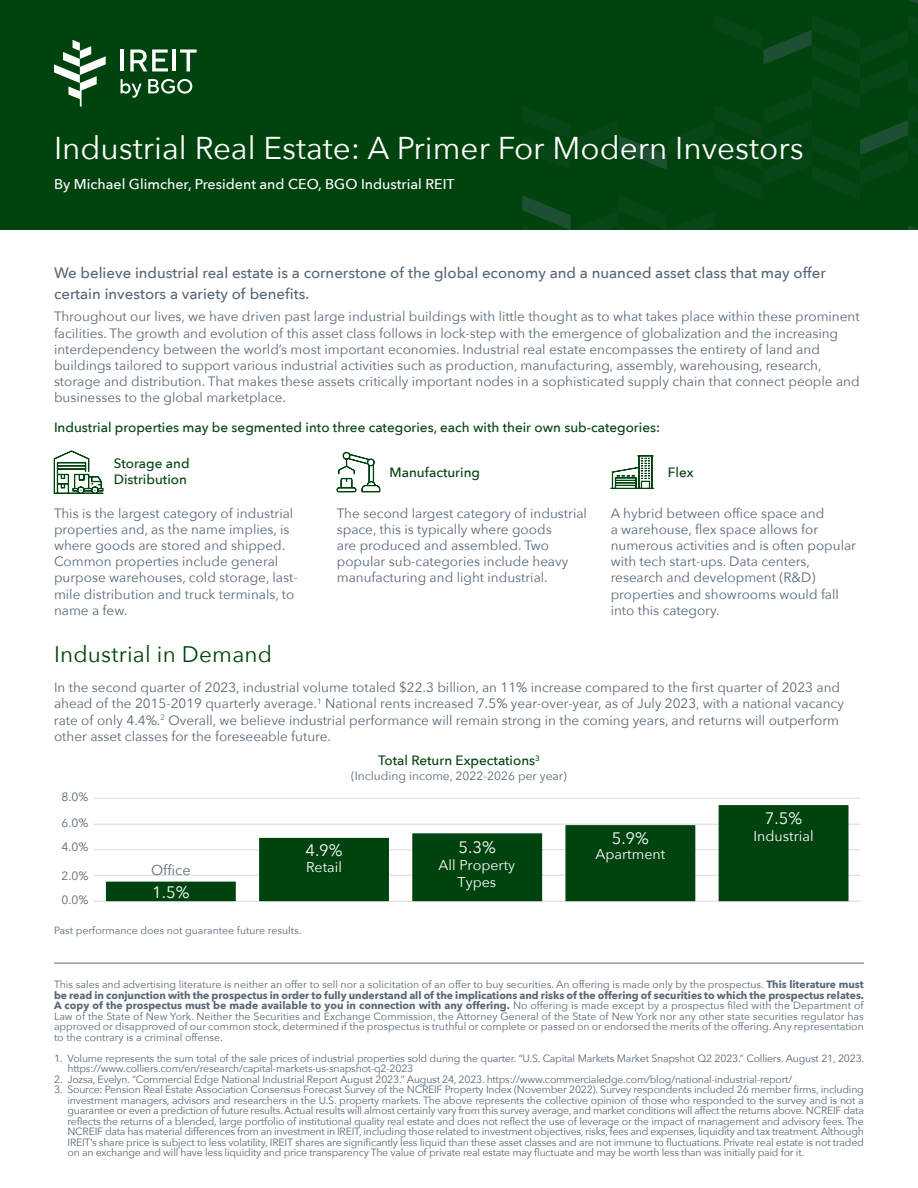
<style>
.page{position:relative;width:918px;height:1188px;background:#fff}
.page>*{position:absolute;margin:0;border:0;box-sizing:border-box;transform-origin:0 0}
.t1{font:31.5px "Avenir Next";color:#fff}
.t2{font:22.5px "Avenir Next";letter-spacing:.01em;color:#00430e}
.t3{font:16.5px "Avenir Next";color:#fff}
.t4{font:500 15px/21px "Avenir Next";color:#586877}
.t5{font:500 14.25px "Avenir Next";color:#fff}
.t6{font:14.25px/17.1px "Avenir Next";color:#fff;text-align:center}
.t7{font:14.25px "Avenir Next";color:#586877}
.t8{font:13.5px/16.2px "Avenir Next";color:#586877}
.t9{font:500 13.5px/16.2px "Avenir Next";color:#00430e}
.t10{font:12px "Avenir Next";color:#586877}
.t11{font:10.5px/10.5px "Avenir Next";letter-spacing:-.02em;color:#586877;text-align:justify}
.t12{font:10.5px "Avenir Next";color:#586877}
.s1{font-weight:700}
</style>
<div class="page">
<div style="left:0;top:0;width:918px;height:230px;background:#00430e"></div>
<svg style="left:522px;top:0;width:396px;height:230px"></svg>
<svg style="left:54px;top:40px;width:52px;height:67px"></svg>
<svg style="left:121px;top:79px;width:21px;height:19px"></svg>
<svg style="left:148px;top:79px;width:44px;height:15px"></svg>
<hr style="left:121px;top:49px;width:3px;height:22px;background:#fff">
<svg style="left:130px;top:49px;width:38px;height:22px"></svg>
<hr style="left:173px;top:49px;width:3px;height:22px;background:#fff">
<svg style="left:180px;top:49px;width:17px;height:22px"></svg>
<hr style="left:54px;top:963px;width:810px;height:1px;background:#566877">
<hr style="left:94px;top:798px;width:766px;height:1px;background:#d9d9d9">
<hr style="left:94px;top:824px;width:766px;height:1px;background:#d9d9d9">
<hr style="left:94px;top:849px;width:766px;height:1px;background:#d9d9d9">
<hr style="left:94px;top:875px;width:766px;height:1px;background:#d9d9d9">
<hr style="left:94px;top:901px;width:766px;height:1px;background:#d9d9d9">
<svg style="left:106px;top:805px;width:743px;height:96px;fill:#00430e"></svg>
<svg style="left:54px;top:450px;width:49px;height:44px"></svg>
<svg style="left:610px;top:455px;width:44px;height:34px"></svg>
<svg style="left:336px;top:452px;width:44px;height:40px"></svg>
<h1 class="t1" style="left:54px;top:121px;width:751px">Industrial Real Estate: A Primer For Modern Investors</h1>
<h3 class="t5" style="left:54px;top:172px;width:402px">By Michael Glimcher, President and CEO, BGO Industrial REIT</h3>
<h3 class="t4" style="left:54px;top:261px;width:773px">We believe industrial real estate is a cornerstone of the global economy and a nuanced asset class that may offer certain investors a variety of benefits.</h3>
<p class="t8" style="left:54px;top:308px;width:807px">Throughout our lives, we have driven past large industrial buildings with little thought as to what takes place within these prominent facilities. The growth and evolution of this asset class follows in lock-step with the emergence of globalization and the increasing interdependency between the world’s most important economies. Industrial real estate encompasses the entirety of land and buildings tailored to support various industrial activities such as production, manufacturing, assembly, warehousing, research, storage and distribution. That makes these assets critically important nodes in a sophisticated supply chain that connect people and businesses to the global marketplace.</p>
<p class="t9" style="left:54px;top:419px;width:608px">Industrial properties may be segmented into three categories, each with their own sub-categories:</p>
<p class="t9" style="left:114px;top:454px;width:77px">Storage and<br>Distribution</p>
<p class="t9" style="left:390px;top:464px;width:92px">Manufacturing</p>
<p class="t9" style="left:668px;top:464px;width:27px">Flex</p>
<p class="t8" style="left:54px;top:504px;width:245px">This is the largest category of industrial properties and, as the name implies, is where goods are stored and shipped.<br>Common properties include general purpose warehouses, cold storage, last&shy;mile distribution and truck terminals, to name a few.</p>
<p class="t8" style="left:337px;top:504px;width:252px">The second largest category of industrial space, this is typically where goods<br>are produced and assembled. Two popular sub-categories include heavy manufacturing and light industrial.</p>
<p class="t8" style="left:611px;top:504px;width:247px">A hybrid between office space and<br>a warehouse, flex space allows for numerous activities and is often popular with tech start-ups. Data centers, research and development (R&amp;D) properties and showrooms would fall into this category.</p>
<h2 class="t2" style="left:54px;top:636px;width:220px">Industrial in Demand</h2>
<p class="t8" style="left:54px;top:679px;width:791px">In the second quarter of 2023, industrial volume totaled $22.3 billion, an 11% increase compared to the first quarter of 2023 and ahead of the 2015-2019 quarterly average.<sup>1</sup> National rents increased 7.5% year-over-year, as of July 2023, with a national vacancy rate of only 4.4%.<sup>2</sup> Overall, we believe industrial performance will remain strong in the coming years, and returns will outperform other asset classes for the foreseeable future.</p>
<p class="t9" style="left:378px;top:752px;width:163px">Total Return Expectations<sup>3</sup></p>
<p class="t10" style="left:351px;top:766px;width:217px">(Including income, 2022-2026 per year)</p>
<p class="t10" style="left:61px;top:787px;width:29px">8.0%</p>
<p class="t10" style="left:61px;top:813px;width:29px">6.0%</p>
<p class="t10" style="left:61px;top:837px;width:29px">4.0%</p>
<p class="t10" style="left:61px;top:865px;width:29px">2.0%</p>
<p class="t10" style="left:61px;top:890px;width:29px">0.0%</p>
<h3 class="t3" style="left:305px;top:836px;width:39px">4.9%</h3>
<h3 class="t3" style="left:459px;top:833px;width:39px">5.3%</h3>
<h3 class="t7" style="left:151px;top:858px;width:41px">Office</h3>
<h3 class="t6" style="left:306px;top:858px;width:37px">Retail</h3>
<h3 class="t6" style="left:439px;top:856px;width:78px">All Property<br>Types</h3>
<h3 class="t3" style="left:152px;top:878px;width:39px">1.5%</h3>
<p class="t12" style="left:54px;top:922px;width:249px">Past performance does not guarantee future results.</p>
<h3 class="t3" style="left:612px;top:825px;width:39px">5.9%</h3>
<h3 class="t6" style="left:595px;top:845px;width:71px">Apartment</h3>
<h3 class="t3" style="left:765px;top:804px;width:39px">7.5%</h3>
<h3 class="t6" style="left:754px;top:827px;width:62px">Industrial</h3>
<p class="t11" style="left:54px;top:979px;width:812px">This sales and advertising literature is neither an offer to sell nor a solicitation of an offer to buy securities. An offering is made only by the prospectus. <span class="s1">This literature must be read in conjunction with the prospectus in order to fully understand all of the implications and risks of the offering of securities to which the prospectus relates.<br>A copy of the prospectus must be made available to you in connection with any offering.</span> No offering is made except by a prospectus filed with the Department of Law of the State of New York. Neither the Securities and Exchange Commission, the Attorney General of the State of New York nor any other state securities regulator has approved or disapproved of our common stock, determined if the prospectus is truthful or complete or passed on or endorsed the merits of the offering. Any representation to the contrary is a criminal offense.</p>
<p class="t11" style="left:68px;top:1053px;width:798px;text-indent:-14px">1. Volume represents the sum total of the sale prices of industrial properties sold during the quarter. “U.S. Capital Markets Market Snapshot Q2 2023.” Colliers. August 21, 2023. https://www.colliers.com/en/research/capital-markets-us-snapshot-q2-2023</p>
<p class="t11" style="left:54px;top:1074px;width:740px">2. Jozsa, Evelyn. “Commercial Edge National Industrial Report August 2023.” August 24, 2023. https://www.commercialedge.com/blog/national-industrial-report/</p>
<p class="t11" style="left:68px;top:1084px;width:798px;text-indent:-14px">3. Source: Pension Real Estate Association Consensus Forecast Survey of the NCREIF Property Index (November 2022). Survey respondents included 26 member firms, including investment managers, advisors and researchers in the U.S. property markets. The above represents the collective opinion of those who responded to the survey and is not a guarantee or even a prediction of future results. Actual results will almost certainly vary from this survey average, and market conditions will affect the returns above. NCREIF data reflects the returns of a blended, large portfolio of institutional quality real estate and does not reflect the use of leverage or the impact of management and advisory fees. The NCREIF data has material differences from an investment in IREIT, including those related to investment objectives, risks, fees and expenses, liquidity and tax treatment. Although IREIT’s share price is subject to less volatility, IREIT shares are significantly less liquid than these asset classes and are not immune to fluctuations. Private real estate is not traded on an exchange and will have less liquidity and price transparency The value of private real estate may fluctuate and may be worth less than was initially paid for it.</p>
</div>
